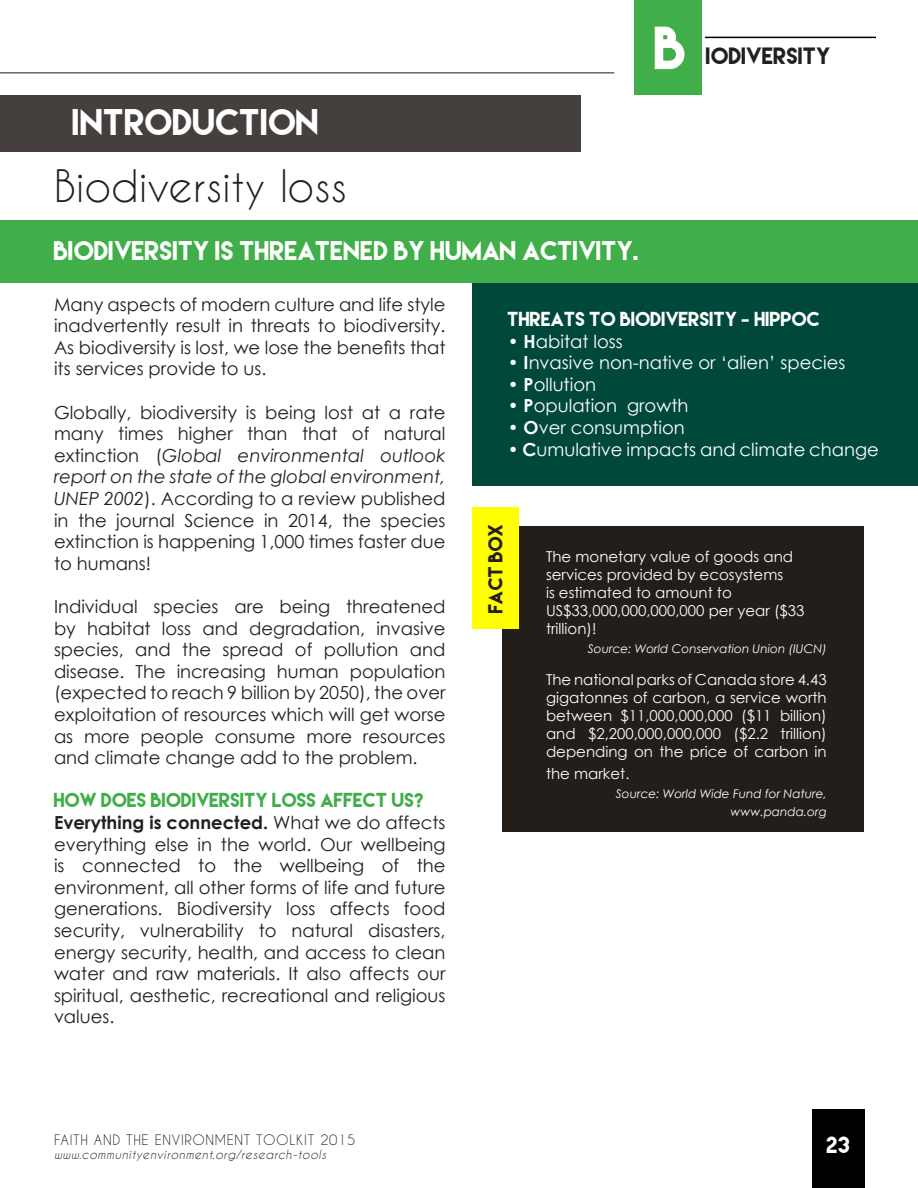
<style>
.page{position:relative;width:918px;height:1188px;background:#fff}
.page>*{position:absolute;margin:0;border:0;box-sizing:border-box;transform-origin:0 0}
.t1{font:54px "Lemon Milk";color:#fff}
.t2{font:42px "Caviar Dreams";color:#231f20}
.t3{font:33px "Lemon Milk";color:#fff}
.t4{font:24px "Lemon Milk";color:#fff}
.t5{font:21px "Lemon Milk";letter-spacing:.005em;color:#231f20}
.t6{font:21px "Lemon Milk";color:#fff}
.t7{font:18px/21.6px "Century Gothic";color:#231f20;text-align:justify}
.t8{font:18px "Century Gothic";color:#fff}
.t9{font:18px "Lemon Milk";color:#40ae49}
.t10{font:18px "Lemon Milk";color:#fff}
.t11{font:18px "Lemon Milk";color:#231f20}
.t12{font:15px/18px "Century Gothic";color:#fff}
.t13{font:13.5px "Caviar Dreams";letter-spacing:.05em;color:#231f20}
.t14{font:italic 12px/18.9px "Century Gothic";color:#fff;text-align:right}
.t15{font:italic 12px "Caviar Dreams";letter-spacing:.05em;color:#231f20}
.s1{font-style:italic}
.s2{font-weight:700}
</style>
<div class="page">
<hr style="left:0;top:72px;width:614px;height:2px;background:#000">
<div style="left:813px;top:1109px;width:52px;height:79px;background:#000"></div>
<div style="left:634px;top:0;width:68px;height:94px;background:#40ae49"></div>
<hr style="left:705px;top:37px;width:171px;height:1px;background:#000">
<div style="left:0;top:95px;width:580px;height:57px;background:#45403d"></div>
<div style="left:0;top:220px;width:918px;height:64px;background:#40ae49"></div>
<div style="left:472px;top:284px;width:446px;height:202px;background:#00483a"></div>
<div style="left:502px;top:526px;width:362px;height:306px;background:#241e1b"></div>
<div style="left:472px;top:508px;width:47px;height:121px;background:#ff0"></div>
<h3 class="t3" style="left:73px;top:105px;width:249px">INTRODUCTION</h3>
<h2 class="t2" style="left:54px;top:161px;width:295px">Biodiversity loss</h2>
<h3 class="t4" style="left:54px;top:239px;width:588px">BIODIVERSITY IS THREATENED BY HUMAN ACTIVITY.</h3>
<h1 class="t1" style="left:655px;top:20px;width:34px">B</h1>
<p class="t5" style="left:706px;top:45px;width:126px">IODIVERSITY</p>
<p class="t7" style="left:54px;top:293px;width:393px">Many aspects of modern culture and life style inadvertently result in threats to biodiversity.<br>As biodiversity is lost, we lose the benefits that its services provide to us.</p>
<p class="t7" style="left:54px;top:401px;width:393px">Globally, biodiversity is being lost at a rate many times higher than that of natural extinction (<span class="s1">Global environmental outlook report on the state of the global environment, UNEP 2002</span>). According to a review published in the journal Science in 2014, the species extinction is happening 1,000 times faster due to humans!</p>
<p class="t7" style="left:54px;top:595px;width:393px">Individual species are being threatened by habitat loss and degradation, invasive species, and the spread of pollution and disease. The increasing human population (expected to reach 9 billion by 2050), the over exploitation of resources which will get worse as more people consume more resources and climate change add to the problem.</p>
<p class="t9" style="left:54px;top:791px;width:372px">HOW DOES BIODIVERSITY LOSS AFFECT US?</p>
<p class="t7" style="left:54px;top:811px;width:393px"><span class="s2">Everything is connected.</span> What we do affects everything else in the world. Our wellbeing is connected to the wellbeing of the environment, all other forms of life and future generations. Biodiversity loss affects food security, vulnerability to natural disasters, energy security, health, and access to clean water and raw materials. It also affects our spiritual, aesthetic, recreational and religious values.</p>
<p class="t10" style="left:508px;top:310px;width:314px">THREATS TO BIODIVERSITY - HIPPOC</p>
<p class="t8" style="left:508px;top:329px;width:117px">• <span class="s2">H</span>abitat loss</p>
<p class="t8" style="left:508px;top:350px;width:339px">• <span class="s2">I</span>nvasive non-native or ‘alien’ species</p>
<p class="t8" style="left:508px;top:372px;width:90px">• <span class="s2">P</span>ollution</p>
<p class="t8" style="left:508px;top:393px;width:182px">• <span class="s2">P</span>opulation growth</p>
<p class="t8" style="left:508px;top:415px;width:179px">• <span class="s2">O</span>ver consumption</p>
<p class="t8" style="left:508px;top:437px;width:373px">• <span class="s2">C</span>umulative impacts and climate change</p>
<p class="t11" style="left:486px;top:613px;width:91px;rotate:-90deg">FACT BOX</p>
<p class="t12" style="left:546px;top:547px;width:260px">The monetary value of goods and services provided by ecosystems<br>is estimated to amount to<br>US$33,000,000,000,000 per year ($33 trillion)!</p>
<p class="t14" style="left:588px;top:639px;width:240px">Source: World Conservation Union (IUCN)</p>
<p class="t12" style="left:546px;top:670px;width:282px;text-align:justify">The national parks of Canada store 4.43 gigatonnes of carbon, a service worth between $11,000,000,000 ($11 billion) and $2,200,000,000,000 ($2.2 trillion) depending on the price of carbon in</p>
<p class="t12" style="left:546px;top:764px;width:85px">the market.</p>
<p class="t14" style="left:616px;top:784px;width:212px">Source: World Wide Fund for Nature, www.panda.org</p>
<p class="t13" style="left:54px;top:1131px;width:303px">FAITH AND THE ENVIRONMENT TOOLKIT 2015</p>
<p class="t15" style="left:54px;top:1148px;width:274px">www.communityenvironment.org/research-tools</p>
<p class="t6" style="left:827px;top:1134px;width:25px">23</p>
</div>
